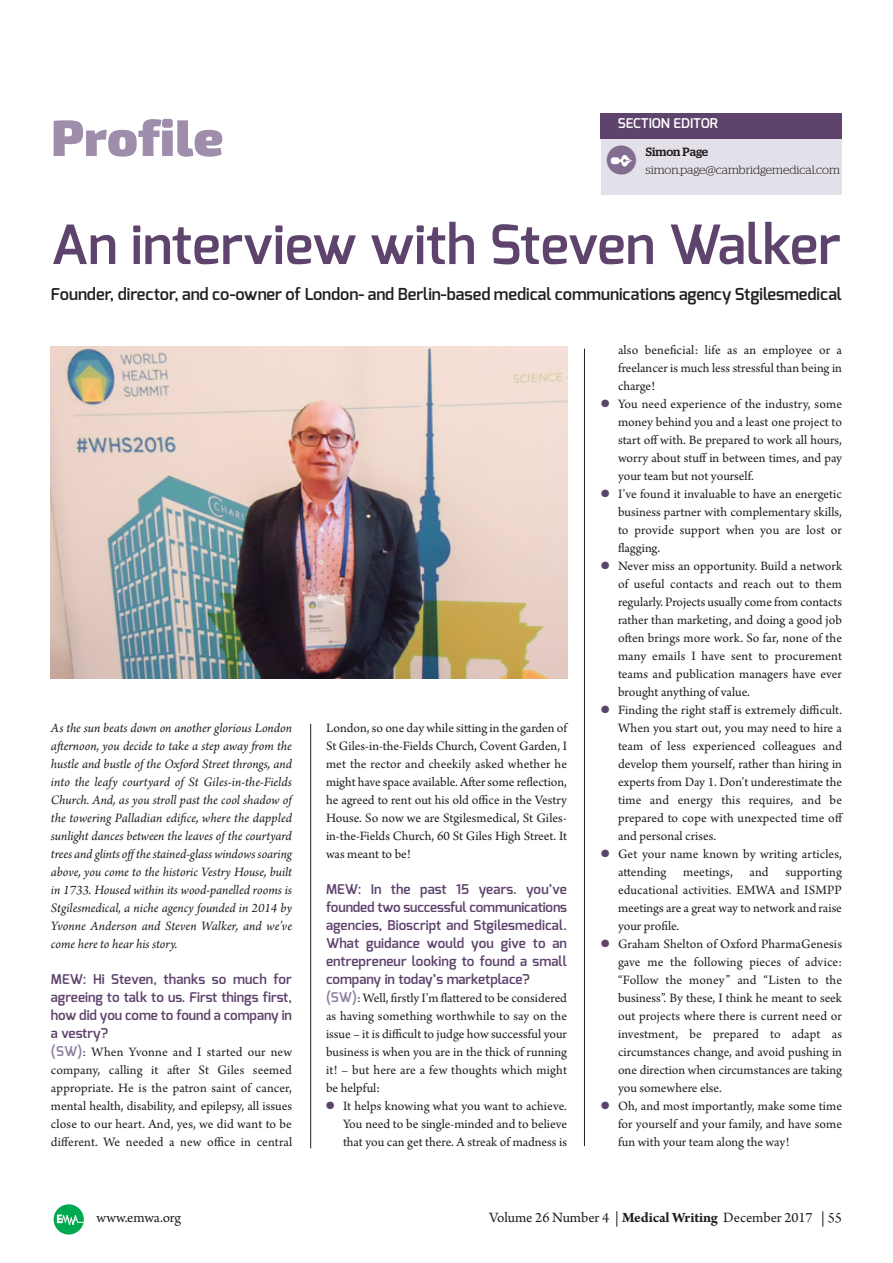
<style>
.page{position:relative;width:893px;height:1263px;background:#fff}
.page>*{position:absolute;margin:0;border:0;box-sizing:border-box;transform-origin:0 0}
.t1{font:600 54px "Exo";color:#5e436c}
.t2{font:900 51px "Exo 2";color:#9e8eab}
.t3{font:600 16.5px "Exo";color:#231f20}
.t4{font:15px "Arno Pro";letter-spacing:-.005em;color:#231f20}
.t5{font:13.5px/18px "Arno Pro";color:#231f20;text-align:justify}
.t6{font:italic 13.5px/18px "Arno Pro";color:#231f20;text-align:justify}
.t7{font:600 13.5px/18px "Exo";color:#5e436c;text-align:justify}
.t8{font:600 13.5px "Exo";letter-spacing:-.005em;color:#fff}
.t9{font:300 12px/18px "Stag";color:#231f20}
.s1{color:#826d90}
.s2{font-weight:500}
.s3{font-family:"Exo";font-weight:600;color:#8f7d9d}
.s4{color:#5e436c}
.s5{font-weight:700}
</style>
<div class="page">
<svg style="left:54px;top:1204px;width:30px;height:31px"></svg>
<hr style="left:310px;top:724px;width:1px;height:424px;background:#231f20">
<hr style="left:584px;top:349px;width:1px;height:797px;background:#231f20">
<div style="left:601px;top:129px;width:241px;height:66px;background:#e3e0e9"></div>
<img style="left:51px;top:347px;width:516px;height:331px">
<div style="left:601px;top:114px;width:241px;height:25px;background:#5e436c"></div>
<h2 class="t2" style="left:51px;top:120px;width:174px">Profile</h2>
<p class="t8" style="left:618px;top:117px;width:101px">SECTION EDITOR</p>
<p class="t9" style="left:646px;top:144px;width:196px;text-indent:-40px"><span class="s1">●</span> <span class="s2">Simon Page </span>simon.page@cambridgemedical.com</p>
<h1 class="t1" style="left:51px;top:222px;width:791px">An interview with Steven Walker</h1>
<p class="t3" style="left:51px;top:287px;width:792px">Founder, director, and co-owner of London- and Berlin-based medical communications agency Stgilesmedical</p>
<p class="t6" style="left:51px;top:720px;width:243px">As the sun beats down on another glorious London afternoon, you decide to take a step away from the hustle and bustle of the Oxford Street throngs, and into the leafy courtyard of St Giles-in-the-Fields Church. And, as you stroll past the cool shadow of the towering Palladian edifice, where the dappled sunlight dances between the leaves of the courtyard trees and glints offthe stained-glass windows soaring above, you come to the historic Vestry House, built in 1733. Housed within its wood-panelled rooms is Stgilesmedical, a niche agency founded in 2014 by Yvonne Anderson and Steven Walker, and we’ve come here to hear his story.</p>
<p class="t7" style="left:51px;top:972px;width:242px">MEW: Hi Steven, thanks so much for agreeing to talk to us. First things first, how did you come to found a company in a vestry?</p>
<p class="t5" style="left:51px;top:1044px;width:243px"><span class="s3">(SW)</span>: When Yvonne and I started our new company, calling it after St Giles seemed appropriate. He is the patron saint of cancer, mental health, disability, and epilepsy, all issues close to our heart. And, yes, we did want to be different. We needed a new office in central</p>
<p class="t5" style="left:326px;top:720px;width:243px">London, so one day while sitting in the garden of St Giles-in-the-Fields Church, Covent Garden, I met the rector and cheekily asked whether he might have space available. After some reflection, he agreed to rent out his old office in the Vestry House. So now we are Stgilesmedical, St Giles&shy;in-the-Fields Church, 60 St Giles High Street. It was meant to be!</p>
<p class="t7" style="left:326px;top:882px;width:242px">MEW: In the past 15 years. you’ve founded two successful communications agencies, Bioscript and Stgilesmedical.<br>What guidance would you give to an entrepreneur looking to found a small company in today’s marketplace?</p>
<p class="t5" style="left:326px;top:990px;width:242px"><span class="s3">(SW)</span>: Well, firstly I’m flattered to be considered as having something worthwhile to say on the issue – it is difficult to judge how successful your business is when you are in the thick of running it! – but here are a few thoughts which might be helpful:</p>
<p class="t5" style="left:343px;top:1098px;width:226px;text-indent:-17px"><span class="s4">●</span> It helps knowing what you want to achieve.<br>You need to be single-minded and to believe that you can get there. A streak of madness is</p>
<p class="t5" style="left:618px;top:342px;width:225px">also beneficial: life as an employee or a freelancer is much less stressful than being in charge!</p>
<p class="t5" style="left:618px;top:396px;width:226px;text-indent:-17px"><span class="s4">●</span> You need experience of the industry, some money behind you and a least one project to start off with. Be prepared to work all hours, worry about stuff in between times, and pay your team but not yourself.</p>
<p class="t5" style="left:618px;top:486px;width:225px;text-indent:-17px"><span class="s4">●</span> I’ve found it invaluable to have an energetic business partner with complementary skills, to provide support when you are lost or flagging.</p>
<p class="t5" style="left:618px;top:558px;width:226px;text-indent:-17px"><span class="s4">●</span> Never miss an opportunity. Build a network of useful contacts and reach out to them regularly. Projects usually come from contacts rather than marketing, and doing a good job often brings more work. So far, none of the many emails I have sent to procurement teams and publication managers have ever brought anything of value.</p>
<p class="t5" style="left:618px;top:702px;width:227px;text-indent:-17px"><span class="s4">●</span> Finding the right staff is extremely difficult.<br>When you start out, you may need to hire a team of less experienced colleagues and develop them yourself, rather than hiring in experts from Day 1. Don’t underestimate the time and energy this requires, and be prepared to cope with unexpected time off and personal crises.</p>
<p class="t5" style="left:618px;top:846px;width:225px;text-indent:-17px"><span class="s4">●</span> Get your name known by writing articles, attending meetings, and supporting educational activities. EMWA and ISMPP meetings are a great way to network and raise your profile.</p>
<p class="t5" style="left:618px;top:936px;width:226px;text-indent:-17px"><span class="s4">●</span> Graham Shelton of Oxford PharmaGenesis gave me the following pieces of advice: “Follow the money” and “Listen to the business”. By these, I think he meant to seek out projects where there is current need or investment, be prepared to adapt as circumstances change, and avoid pushing in one direction when circumstances are taking you somewhere else.</p>
<p class="t5" style="left:618px;top:1098px;width:226px;text-indent:-17px"><span class="s4">●</span> Oh, and most importantly, make some time for yourself and your family, and have some fun with your team along the way!</p>
<p class="t4" style="left:97px;top:1212px;width:86px">www.emwa.org</p>
<p class="t4" style="left:489px;top:1212px;width:354px">Volume 26 Number 4 | <span class="s5">Medical Writing</span> December 2017 | 55</p>
</div>
